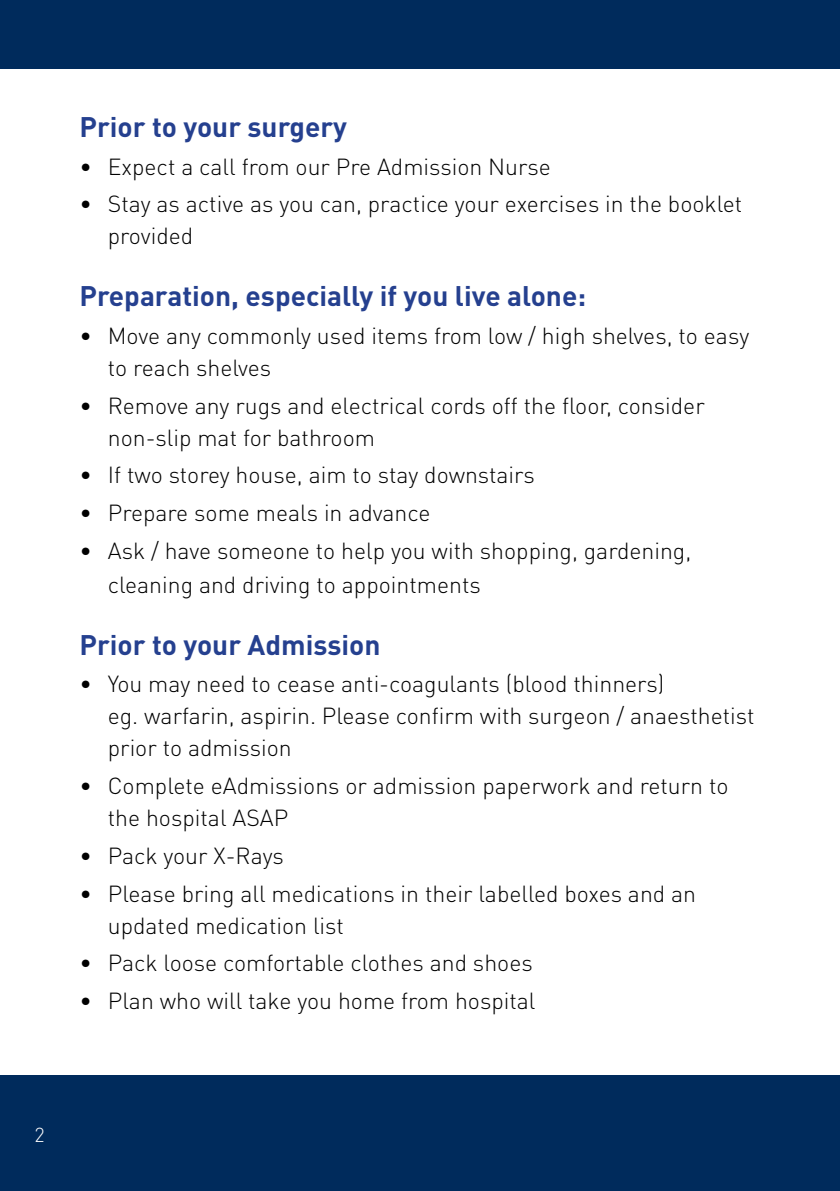
<style>
.page{position:relative;width:840px;height:1191px;background:#fff}
.page>*{position:absolute;margin:0;border:0;box-sizing:border-box;transform-origin:0 0}
.t1{font:700 28px "DIN Pro";color:#25408f}
.t2{font:300 23px/32px "DIN Pro";color:#000}
.t3{font:300 20px "DIN Pro";color:#fff}
</style>
<div class="page">
<div style="left:0;top:0;width:839px;height:68px;background:#002b5c"></div>
<div style="left:0;top:1075px;width:839px;height:116px;background:#002b5c"></div>
<p class="t1" style="left:79px;top:108px;width:269px">Prior to your surgery</p>
<p class="t2" style="left:79px;top:149px;width:472px">• Expect a call from our Pre Admission Nurse</p>
<p class="t2" style="left:108px;top:187px;width:635px;text-indent:-28px">• Stay as active as you can, practice your exercises in the booklet provided</p>
<p class="t1" style="left:79px;top:277px;width:508px">Preparation, especially if you live alone:</p>
<p class="t2" style="left:108px;top:319px;width:642px;text-indent:-28px">• Move any commonly used items from low / high shelves, to easy to reach shelves</p>
<p class="t2" style="left:108px;top:388px;width:598px;text-indent:-28px">• Remove any rugs and electrical cords off the floor, consider non-slip mat for bathroom</p>
<p class="t2" style="left:79px;top:458px;width:456px">• If two storey house, aim to stay downstairs</p>
<p class="t2" style="left:79px;top:496px;width:352px">• Prepare some meals in advance</p>
<p class="t2" style="left:108px;top:532px;width:584px;line-height:34px;text-indent:-28px">• Ask / have someone to help you with shopping, gardening, cleaning and driving to appointments</p>
<p class="t1" style="left:79px;top:625px;width:302px">Prior to your Admission</p>
<p class="t2" style="left:108px;top:667px;width:647px;text-indent:-28px">• You may need to cease anti-coagulants (blood thinners)<br>eg. warfarin, aspirin. Please confirm with surgeon / anaesthetist prior to admission</p>
<p class="t2" style="left:108px;top:769px;width:622px;text-indent:-28px">• Complete eAdmissions or admission paperwork and return to the hospital ASAP</p>
<p class="t2" style="left:79px;top:838px;width:206px">• Pack your X-Rays</p>
<p class="t2" style="left:108px;top:876px;width:589px;text-indent:-28px">• Please bring all medications in their labelled boxes and an updated medication list</p>
<p class="t2" style="left:79px;top:946px;width:454px">• Pack loose comfortable clothes and shoes</p>
<p class="t2" style="left:79px;top:983px;width:457px">• Plan who will take you home from hospital</p>
<p class="t3" style="left:35px;top:1121px;width:12px">2</p>
</div>
